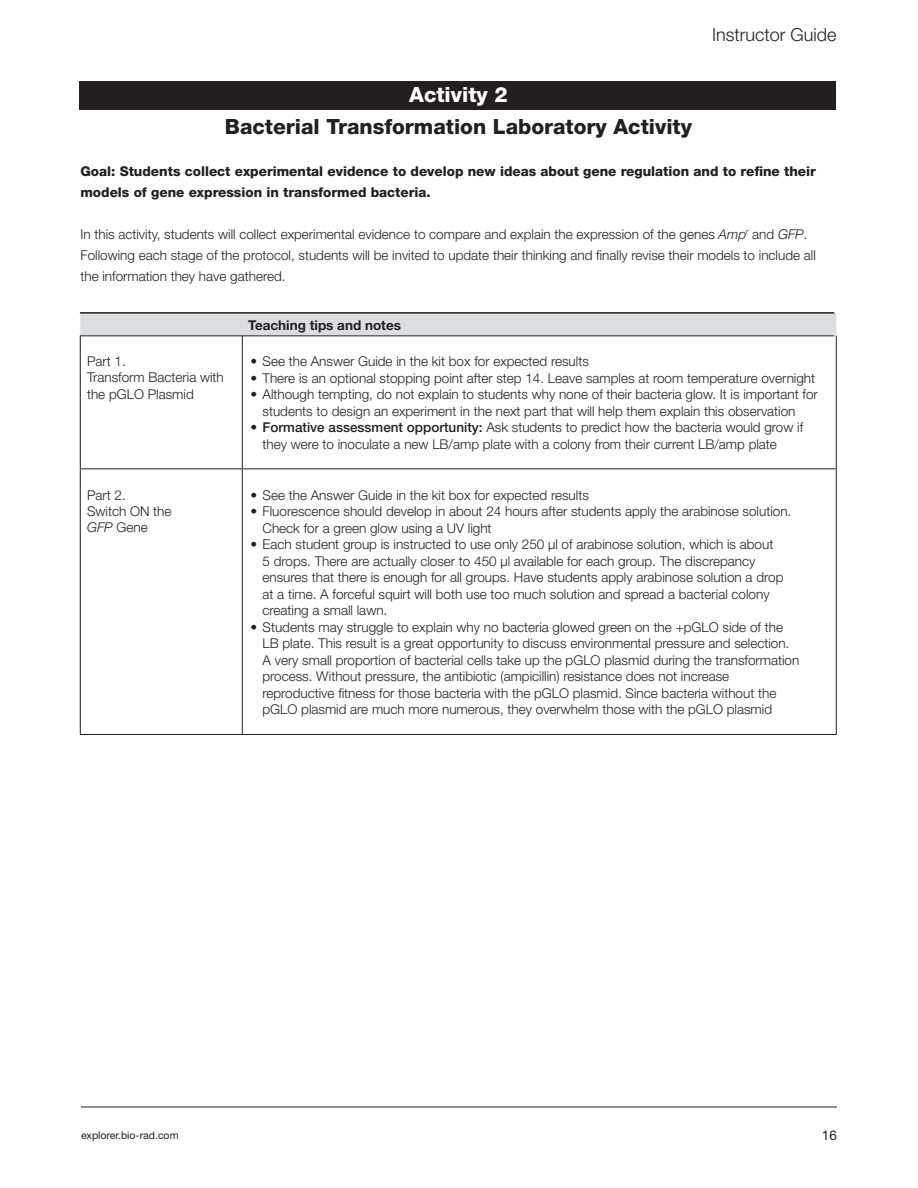
<style>
.page{position:relative;width:918px;height:1188px;background:#fff}
.page>*{position:absolute;margin:0;border:0;box-sizing:border-box;transform-origin:0 0}
.t1{font:800 21px "Helvetica Neue";color:#231f20}
.t2{font:800 21px "Helvetica Neue";color:#fff}
.t3{font:300 18px "Helvetica Neue";color:#231f20}
.t4{font:300 13.5px/16.5px "Helvetica Neue";color:#231f20}
.t5{font:800 13.5px/21px "Helvetica Neue";color:#231f20}
.t6{font:700 13.5px "Helvetica Neue";color:#231f20}
.t7{font:13.5px "Helvetica Neue";color:#231f20}
.t8{font:10.5px "Helvetica Neue";color:#231f20}
.s1{font-style:italic}
.s2{font-weight:500}
</style>
<div class="page">
<hr style="left:81px;top:1107px;width:756px;height:1px;background:#231f20">
<div style="left:80px;top:81px;width:756px;height:28px;background:#231f20"></div>
<div style="left:80px;top:313px;width:756px;height:23px;background:#dcdddf"></div>
<hr style="left:80px;top:336px;width:1px;height:132px;background:#231f20">
<hr style="left:242px;top:336px;width:1px;height:132px;background:#231f20">
<hr style="left:836px;top:336px;width:1px;height:132px;background:#231f20">
<hr style="left:80px;top:468px;width:162px;height:1px;background:#231f20">
<hr style="left:80px;top:469px;width:1px;height:265px;background:#231f20">
<hr style="left:242px;top:468px;width:595px;height:1px;background:#231f20">
<hr style="left:242px;top:469px;width:1px;height:265px;background:#231f20">
<hr style="left:836px;top:469px;width:1px;height:265px;background:#231f20">
<hr style="left:80px;top:734px;width:162px;height:1px;background:#231f20">
<hr style="left:242px;top:734px;width:595px;height:1px;background:#231f20">
<hr style="left:80px;top:312px;width:754px;height:2px;background:#231f20">
<hr style="left:80px;top:335px;width:754px;height:1px;background:#231f20">
<p class="t3" style="left:712px;top:24px;width:126px">Instructor Guide</p>
<p class="t2" style="left:409px;top:82px;width:100px">Activity 2</p>
<p class="t1" style="left:225px;top:114px;width:469px">Bacterial Transformation Laboratory Activity</p>
<p class="t5" style="left:80px;top:160px;width:737px">Goal: Students collect experimental evidence to develop new ideas about gene regulation and to refine their models of gene expression in transformed bacteria.</p>
<p class="t4" style="left:80px;top:223px;width:737px;line-height:21px">In this activity, students will collect experimental evidence to compare and explain the expression of the genes <span class="s1">Amp</span><sup>r</sup> and <span class="s1">GFP</span>.<br>Following each stage of the protocol, students will be invited to update their thinking and finally revise their models to include all the information they have gathered.</p>
<p class="t6" style="left:248px;top:316px;width:154px">Teaching tips and notes</p>
<p class="t4" style="left:87px;top:353px;width:40px">Part 1.</p>
<p class="t4" style="left:87px;top:369px;width:138px">Transform Bacteria with the pGLO Plasmid</p>
<p class="t4" style="left:251px;top:353px;width:340px">• See the Answer Guide in the kit box for expected results</p>
<p class="t4" style="left:251px;top:369px;width:566px">• There is an optional stopping point after step 14. Leave samples at room temperature overnight</p>
<p class="t4" style="left:263px;top:386px;width:557px;text-indent:-12px">• Although tempting, do not explain to students why none of their bacteria glow. It is important for students to design an experiment in the next part that will help them explain this observation</p>
<p class="t4" style="left:263px;top:419px;width:542px;text-indent:-12px">• <span class="s2">Formative assessment opportunity:</span> Ask students to predict how the bacteria would grow if they were to inoculate a new LB/amp plate with a colony from their current LB/amp plate</p>
<p class="t4" style="left:87px;top:486px;width:40px">Part 2.</p>
<p class="t4" style="left:87px;top:503px;width:86px">Switch ON the</p>
<p class="t4" style="left:87px;top:519px;width:62px"><span class="s1">GFP</span> Gene</p>
<p class="t4" style="left:251px;top:486px;width:340px">• See the Answer Guide in the kit box for expected results</p>
<p class="t4" style="left:263px;top:503px;width:530px;text-indent:-12px">• Fluorescence should develop in about 24 hours after students apply the arabinose solution.<br>Check for a green glow using a UV light</p>
<p class="t4" style="left:263px;top:536px;width:522px;text-indent:-12px">• Each student group is instructed to use only 250 µl of arabinose solution, which is about 5 drops. There are actually closer to 450 µl available for each group. The discrepancy ensures that there is enough for all groups. Have students apply arabinose solution a drop at a time. A forceful squirt will both use too much solution and spread a bacterial colony creating a small lawn.</p>
<p class="t4" style="left:263px;top:618px;width:538px;text-indent:-12px">• Students may struggle to explain why no bacteria glowed green on the +pGLO side of the LB plate. This result is a great opportunity to discuss environmental pressure and selection.<br>A very small proportion of bacterial cells take up the pGLO plasmid during the transformation process. Without pressure, the antibiotic (ampicillin) resistance does not increase reproductive fitness for those bacteria with the pGLO plasmid. Since bacteria without the pGLO plasmid are much more numerous, they overwhelm those with the pGLO plasmid</p>
<p class="t8" style="left:81px;top:1129px;width:99px">explorer.bio-rad.com</p>
<p class="t7" style="left:822px;top:1127px;width:17px">16</p>
</div>
